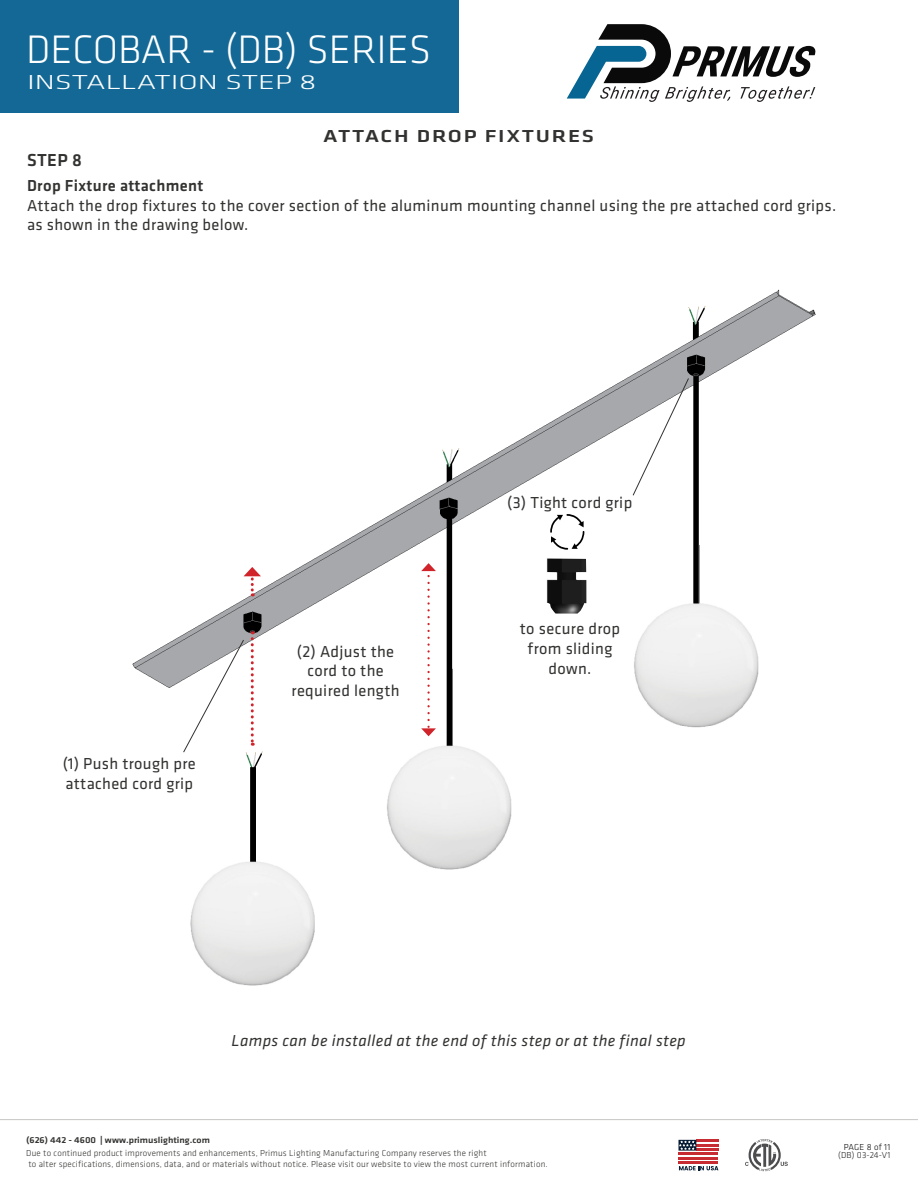
<style>
.page{position:relative;width:918px;height:1188px;background:#fff}
.page>*{position:absolute;margin:0;border:0;box-sizing:border-box;transform-origin:0 0}
.t1{font:300 41.25px "Klavika Basic";color:#fff}
.t2{font:300 21px "Klavika Basic";color:#fff;scale:1.5 1}
.t3{font:500 18px "Klavika Basic";letter-spacing:.075em;color:#323230;scale:1.25 1}
.t4{font:500 18px "Klavika Basic";letter-spacing:.075em;color:#323230}
.t5{font:16.5px/19.8px "Klavika Basic";letter-spacing:.02em;color:#323230}
.t6{font:italic 16.5px "Klavika Basic";letter-spacing:.02em;color:#323230}
.t7{font:500 16.5px "Klavika Basic";letter-spacing:.02em;color:#323230}
.t8{font:300 9px/10.8px "Klavika Basic";letter-spacing:.02em;color:#323230}
.t9{font:500 9px "Klavika Basic";color:#323230;scale:1.1 1}
.t10{font:300 9px "Klavika Basic";letter-spacing:.02em;color:#231f20}
.t11{font:300 9px "Klavika Basic";letter-spacing:.02em;color:#040503}
.s1{font-weight:700}
</style>
<div class="page">
<div style="left:0;top:0;width:459px;height:112px;background:#136896"></div>
<hr style="left:0;top:1119px;width:918px;height:1px;background:#c6c6c5">
<svg style="left:567px;top:24px;width:249px;height:78px"></svg>
<hr style="left:696px;top:1140px;width:22px;height:2px;background:#c62c32">
<hr style="left:696px;top:1144px;width:22px;height:2px;background:#c62c32">
<hr style="left:696px;top:1149px;width:22px;height:2px;background:#c62c32">
<hr style="left:679px;top:1153px;width:39px;height:2px;background:#c62c32">
<hr style="left:679px;top:1157px;width:39px;height:2px;background:#c62c32">
<hr style="left:679px;top:1162px;width:39px;height:2px;background:#c62c32">
<svg style="left:679px;top:1140px;width:17px;height:11px"></svg>
<svg style="left:679px;top:1166px;width:39px;height:4px"></svg>
<svg style="left:745px;top:1139px;width:43px;height:32px"></svg>
<img style="left:132px;top:289px;width:684px;height:697px">
<svg style="left:244px;top:567px;width:17px;height:29px"></svg>
<svg style="left:251px;top:631px;width:3px;height:115px"></svg>
<svg style="left:421px;top:563px;width:15px;height:173px"></svg>
<svg style="left:550px;top:514px;width:34px;height:36px"></svg>
<img style="left:547px;top:558px;width:39px;height:56px">
<svg style="left:632px;top:377px;width:57px;height:119px"></svg>
<svg style="left:183px;top:639px;width:62px;height:114px"></svg>
<h1 class="t1" style="left:26px;top:24px;width:406px">DECOBAR - (DB) SERIES</h1>
<p class="t2" style="left:27px;top:70px;width:195px">INSTALLATION STEP 8</p>
<p class="t3" style="left:323px;top:124px;width:218px">ATTACH DROP FIXTURES</p>
<p class="t4" style="left:27px;top:148px;width:57px">STEP 8</p>
<p class="t7" style="left:27px;top:174px;width:178px">Drop Fixture attachment</p>
<p class="t5" style="left:27px;top:195px;width:811px">Attach the drop fixtures to the cover section of the aluminum mounting channel using the pre attached cord grips. as shown in the drawing below.</p>
<p class="t5" style="left:63px;top:753px;width:135px">(1) Push trough pre attached cord grip</p>
<p class="t5" style="left:292px;top:641px;width:110px;text-align:center">(2) Adjust the cord to the required length</p>
<p class="t5" style="left:507px;top:492px;width:127px">(3) Tight cord grip</p>
<p class="t5" style="left:520px;top:619px;width:102px;text-align:center">to secure drop from sliding down.</p>
<p class="t6" style="left:232px;top:1030px;width:456px">Lamps can be installed at the end of this step or at the final step</p>
<p class="t9" style="left:26px;top:1134px;width:168px">(626) 442 - 4600 <span class="s1">|</span> www.primuslighting.com</p>
<p class="t8" style="left:26px;top:1147px;width:523px">Due to continued product improvements and enhancements, Primus Lighting Manufacturing Company reserves the right<br>to alter specifications, dimensions, data, and or materials without notice. Please visit our website to view the most current information.</p>
<p class="t11" style="left:844px;top:1142px;width:48px">PAGE 8 of 11</p>
<p class="t10" style="left:838px;top:1150px;width:54px">(DB) 03-24-V1</p>
</div>
